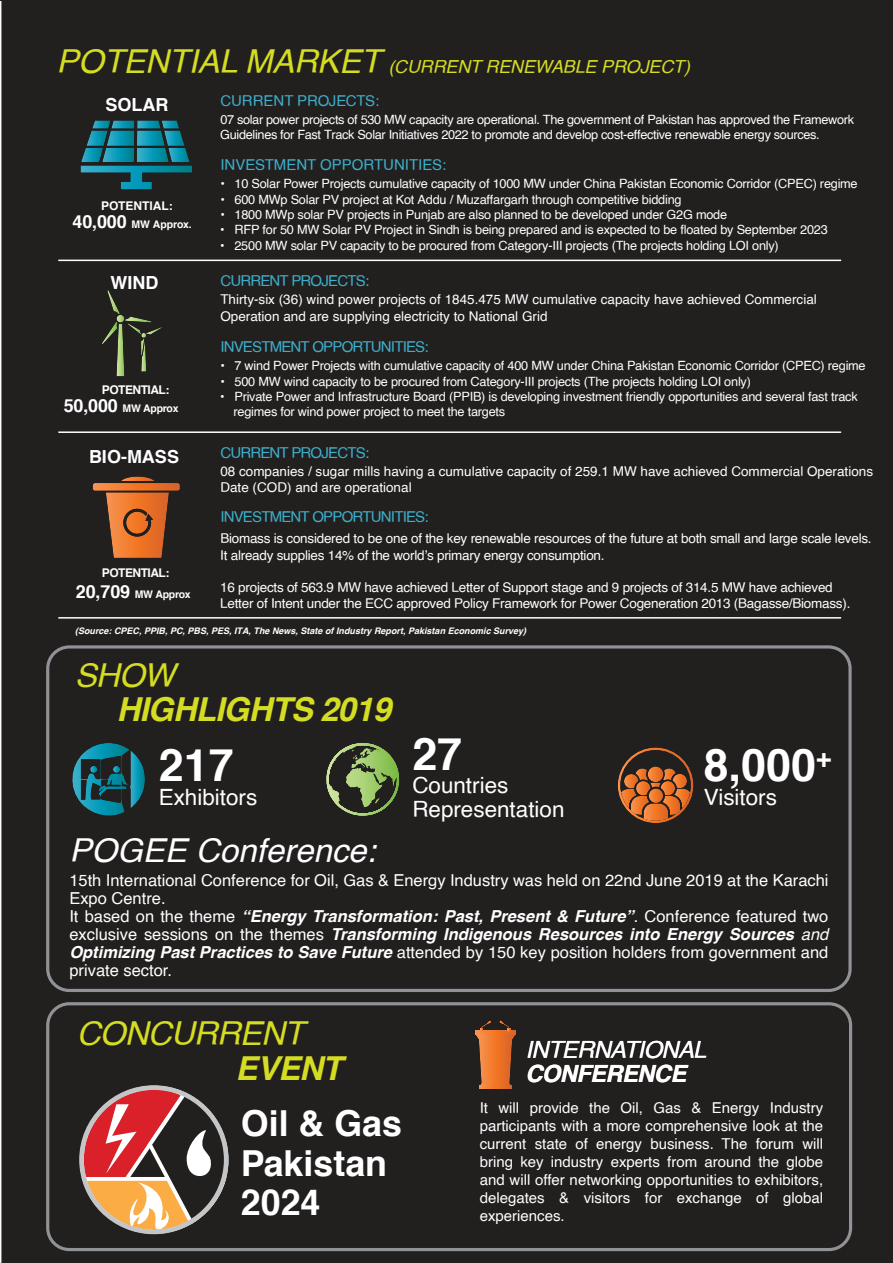
<style>
.page{position:relative;width:893px;height:1263px;background:#221f1f}
.page>*{position:absolute;margin:0;border:0;box-sizing:border-box;transform-origin:0 0}
.t1{font:700 44.85px "Helvetica";color:#fff}
.t2{font:700 35.85px/39.5px "Helvetica";color:#fff}
.t3{font:italic 700 33px "Helvetica";letter-spacing:-.025em;color:#d5dd22}
.t4{font:italic 33px "Helvetica";color:#fff}
.t5{font:italic 33px "Helvetica";letter-spacing:-.025em;color:#d5dd22}
.t6{font:italic 23.7px "Helvetica";letter-spacing:-.025em;color:#fff}
.t7{font:italic 700 23.7px "Helvetica";letter-spacing:-.025em;color:#fff}
.t8{font:22.5px/23.5px "Helvetica";color:#fff}
.t9{font:italic 18px "Helvetica";letter-spacing:-.01em;color:#d5dd22}
.t10{font:700 18px "Helvetica";color:#fff}
.t11{font:16.5px/18px "Helvetica";color:#fff}
.t12{font:15px/18px "Helvetica";color:#fff;text-align:justify}
.t13{font:15px "Helvetica";letter-spacing:-.055em;color:#3dafca}
.t14{font:15px "Helvetica";color:#3dafca}
.t15{font:13.5px/16.2px "Helvetica";letter-spacing:-.02em;color:#fff}
.t16{font:13.5px/16.2px "Helvetica";color:#fff}
.t17{font:12.75px/15.3px "Helvetica";letter-spacing:-.02em;color:#fff}
.t18{font:700 12px "Helvetica";letter-spacing:-.04em;color:#fff}
.t19{font:700 12px "Helvetica";color:#fff}
.t20{font:700 10.5px "Helvetica";letter-spacing:-.03em;color:#fff}
.t21{font:700 10.5px "Helvetica";color:#fff}
.t22{font:italic 700 9px "Helvetica";color:#fff}
.s1{font-size:33px}
.s2{font-size:18px}
.s3{font-weight:700;font-style:italic}
.s4{font-style:italic}
</style>
<div class="page">
<hr style="left:58px;top:431px;width:783px;height:2px;background:#fff">
<hr style="left:58px;top:617px;width:783px;height:2px;background:#fff">
<hr style="left:58px;top:260px;width:783px;height:1px;background:#fff">
<svg style="left:72px;top:743px;width:73px;height:73px"></svg>
<svg style="left:618px;top:747px;width:75px;height:76px"></svg>
<svg style="left:326px;top:743px;width:74px;height:73px"></svg>
<div style="left:46px;top:645px;width:806px;height:347px;border:3px solid #909295;border-radius:22px"></div>
<svg style="left:79px;top:1085px;width:150px;height:150px"></svg>
<hr style="left:480px;top:1085px;width:31px;height:3px;background:#fff">
<svg style="left:475px;top:1020px;width:41px;height:65px"></svg>
<div style="left:46px;top:1002px;width:806px;height:249px;border:3px solid #909295;border-radius:22px"></div>
<hr style="left:0;top:1px;width:1px;height:1262px;background:#fff">
<svg style="left:81px;top:120px;width:111px;height:69px"></svg>
<svg style="left:102px;top:290px;width:60px;height:86px"></svg>
<svg style="left:93px;top:476px;width:87px;height:82px"></svg>
<h3 class="t9" style="left:57px;top:60px;width:635px"><span class="s1">POTENTIAL MARKET</span> (CURRENT RENEWABLE PROJECT)</h3>
<h3 class="t10" style="left:106px;top:97px;width:64px">SOLAR</h3>
<p class="t19" style="left:101px;top:201px;width:73px">POTENTIAL:</p>
<p class="t21" style="left:73px;top:220px;width:121px"><span class="s2">40,000</span> MW Approx.</p>
<h3 class="t10" style="left:111px;top:276px;width:49px">WIND</h3>
<p class="t18" style="left:102px;top:385px;width:69px">POTENTIAL:</p>
<p class="t20" style="left:64px;top:404px;width:116px"><span class="s2">50,000</span> MW Approx</p>
<p class="t14" style="left:220px;top:95px;width:160px">CURRENT PROJECTS:</p>
<p class="t17" style="left:220px;top:113px;width:635px">07 solar power projects of 530 MW capacity are operational. The government of Pakistan has approved the Framework<br>Guidelines for Fast Track Solar Initiatives 2022 to promote and develop cost-effective renewable energy sources.</p>
<p class="t14" style="left:220px;top:159px;width:228px">INVESTMENT OPPORTUNITIES:</p>
<p class="t17" style="left:220px;top:178px;width:639px">ï 10 Solar Power Projects cumulative capacity of 1000 MW under China Pakistan Economic Corridor (CPEC) regime ï 600 MWp Solar PV project at Kot Addu / Muzaffargarh through competitive bidding<br>ï 1800 MWp solar PV projects in Punjab are also planned to be developed under G2G mode<br>ï RFP for 50 MW Solar PV Project in Sindh is being prepared and is expected to be floated by September 2023<br>ï 2500 MW solar PV capacity to be procured from Category-III projects (The projects holding LOI only)</p>
<p class="t13" style="left:220px;top:275px;width:150px">CURRENT PROJECTS:</p>
<p class="t16" style="left:220px;top:293px;width:598px">Thirty-six (36) wind power projects of 1845.475 MW cumulative capacity have achieved Commercial<br>Operation and are supplying electricity to National Grid</p>
<p class="t13" style="left:220px;top:341px;width:210px">INVESTMENT OPPORTUNITIES:</p>
<p class="t17" style="left:220px;top:359px;width:647px">ï 7 wind Power Projects with cumulative capacity of 400 MW under China Pakistan Economic Corridor (CPEC) regime</p>
<p class="t17" style="left:220px;top:375px;width:532px">ï 500 MW wind capacity to be procured from Category-III projects (The projects holding LOI only)</p>
<p class="t17" style="left:220px;top:390px;width:639px">ï Private Power and Infrastructure Board (PPIB) is developing investment friendly opportunities and several fast track</p>
<p class="t17" style="left:233px;top:405px;width:273px">regimes for wind power project to meet the targets</p>
<p class="t13" style="left:220px;top:447px;width:150px">CURRENT PROJECTS:</p>
<p class="t16" style="left:220px;top:464px;width:654px">08 companies / sugar mills having a cumulative capacity of 259.1 MW have achieved Commercial Operations<br>Date (COD) and are operational</p>
<p class="t13" style="left:220px;top:511px;width:210px">INVESTMENT OPPORTUNITIES:</p>
<p class="t15" style="left:220px;top:532px;width:653px">Biomass is considered to be one of the key renewable resources of the future at both small and large scale levels.<br>It already supplies 14% of the world’s primary energy consumption.</p>
<p class="t15" style="left:220px;top:580px;width:632px">16 projects of 563.9 MW have achieved Letter of Support stage and 9 projects of 314.5 MW have achieved<br>Letter of Intent under the ECC approved Policy Framework for Power Cogeneration 2013 (Bagasse/Biomass).</p>
<h3 class="t10" style="left:89px;top:450px;width:91px">BIO-MASS</h3>
<p class="t18" style="left:102px;top:568px;width:69px">POTENTIAL:</p>
<p class="t20" style="left:76px;top:590px;width:116px"><span class="s2">20,709</span> MW Approx</p>
<p class="t22" style="left:75px;top:628px;width:453px">(Source: CPEC, PPIB, PC, PBS, PES, ITA, The News, State of Industry Report, Pakistan Economic Survey)</p>
<h3 class="t5" style="left:75px;top:662px;width:102px">SHOW</h3>
<h3 class="t3" style="left:117px;top:697px;width:276px">HIGHLIGHTS 2019</h3>
<h1 class="t1" style="left:159px;top:748px;width:76px">217</h1>
<h3 class="t8" style="left:159px;top:787px;width:100px">Exhibitors</h3>
<h1 class="t1" style="left:412px;top:736px;width:51px">27</h1>
<h3 class="t8" style="left:412px;top:776px;width:154px">Countries<br>Representation</h3>
<h1 class="t1" style="left:704px;top:748px;width:129px">8,000<sup>+</sup></h1>
<h3 class="t8" style="left:704px;top:787px;width:75px">Visitors</h3>
<h3 class="t4" style="left:69px;top:837px;width:308px">POGEE Conference:</h3>
<p class="t11" style="left:69px;top:873px;width:761px">15th International Conference for Oil, Gas &amp; Energy Industry was held on 22nd June 2019 at the Karachi Expo Centre.<br>It based on the theme <span class="s3">“Energy Transformation: Past, Present &amp; Future”</span>. Conference featured two exclusive sessions on the themes <span class="s3">Transforming Indigenous Resources into Energy Sources</span> <span class="s4">and </span><span class="s3">Optimizing Past Practices to Save Future</span> attended by 150 key position holders from government and private sector.</p>
<h3 class="t5" style="left:77px;top:1021px;width:229px">CONCURRENT</h3>
<h3 class="t3" style="left:236px;top:1055px;width:108px">EVENT</h3>
<h2 class="t2" style="left:241px;top:1107px;width:163px">Oil &amp; Gas<br>Pakistan<br>2024</h2>
<p class="t12" style="left:480px;top:1100px;width:345px">It will provide the Oil, Gas &amp; Energy Industry participants with a more comprehensive look at the current state of energy business. The forum will bring key industry experts from around the globe and will offer networking opportunities to exhibitors, delegates &amp; visitors for exchange of global experiences.</p>
<h3 class="t6" style="left:525px;top:1040px;width:182px">INTERNATIONAL</h3>
<h3 class="t7" style="left:525px;top:1065px;width:162px">CONFERENCE</h3>
</div>
